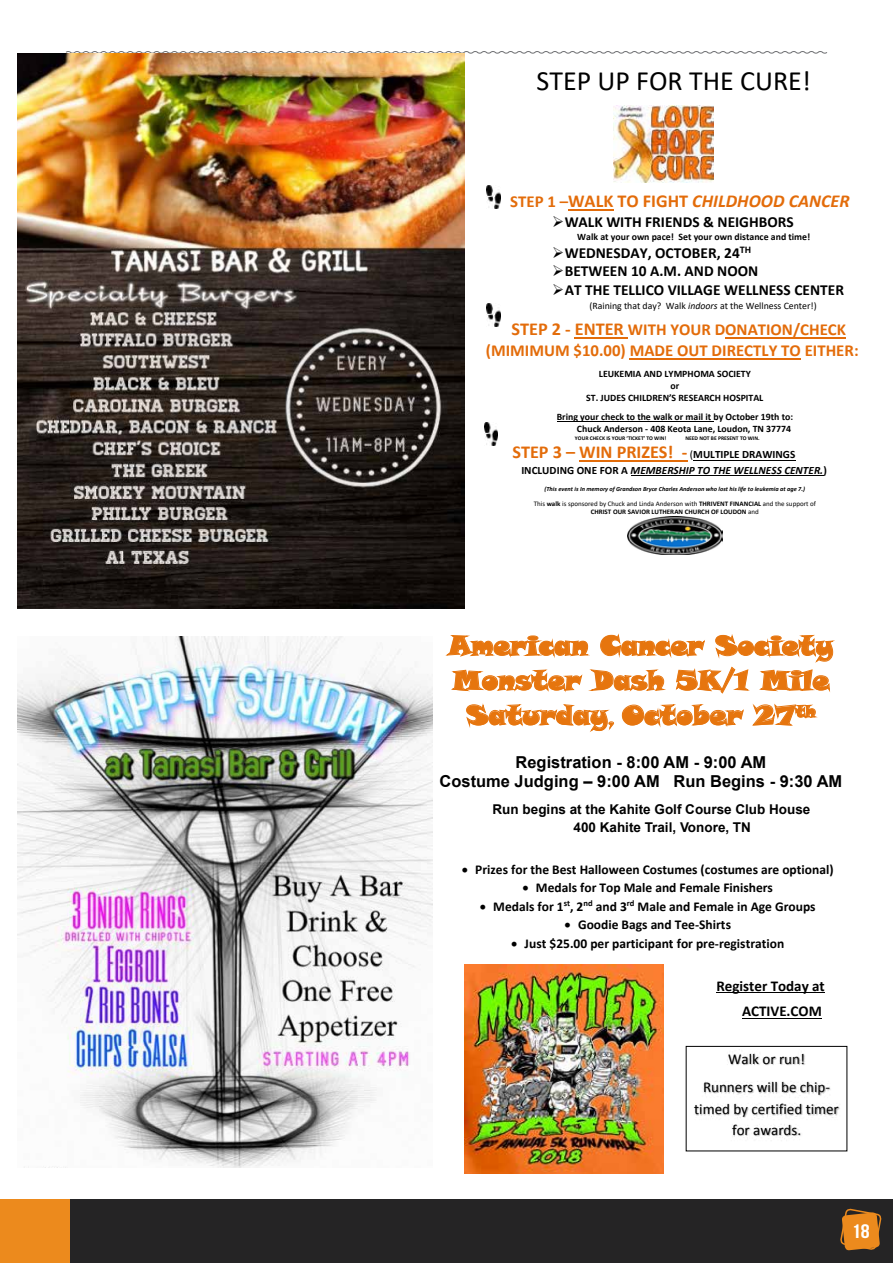
<style>
.page{position:relative;width:893px;height:1263px;background:#fff}
.page>*{position:absolute;margin:0;border:0;box-sizing:border-box;transform-origin:0 0}
.t1{font:27.9px "Calibri";color:#000}
.t2{font:27px/34.7px "Snap ITC";color:#e6750e;text-align:center}
.t3{font:700 19.5px "Bebas Neue";color:#fff;scale:1.15 1}
.t4{font:700 18.15px "Calibri";color:#e36c0a}
.t5{font:italic 700 18.15px "Calibri";color:#e36c0a}
.t6{font:700 16.8px/20.9px "Calibri";color:#e36c0a}
.t7{font:700 16.5px/19px "Arial";color:#000;text-align:center}
.t8{font:700 15.3px "Calibri";color:#000}
.t9{font:15px/27.8px "Calibri";color:#000;text-align:center}
.t10{font:700 15px/25.7px "Calibri";color:#000;text-align:right}
.t11{font:700 13.5px "Calibri";color:#000}
.t12{font:700 13.5px/17.5px "Arial";color:#000}
.t13{font:italic 700 11.1px "Calibri";color:#000}
.t14{font:700 9.9px/12px "Calibri";color:#000;text-align:center}
.t15{font:9.9px "Calibri";color:#000}
.t16{font:6.9px/8.6px "Calibri";color:#000;text-align:center}
.t17{font:italic 700 6.3px "Calibri";color:#000}
.t18{font:700 5.7px "Calibri";color:#000}
.s1{font-style:normal;font-size:16.8px}
.s2{font-style:normal}
.s3{font-style:italic}
.s4{font-size:18.15px}
.s5{font-weight:400;font-size:11.1px;color:#000}
.s6{font-size:11.1px;color:#000}
.s7{font-weight:700}
.s8{font-size:16.5px}
</style>
<div class="page">
<img style="left:17px;top:636px;width:416px;height:531px">
<div style="left:0;top:1199px;width:893px;height:64px;background:#252425"></div>
<div style="left:0;top:1200px;width:70px;height:63px;background:#ec8a1d"></div>
<svg style="left:840px;top:1208px;width:42px;height:43px"></svg>
<svg style="left:66px;top:51px;width:762px;height:3px"></svg>
<img style="left:17px;top:53px;width:447px;height:555px">
<svg style="left:445px;top:633px;width:390px;height:61px"></svg>
<svg style="left:466px;top:703px;width:148px;height:29px"></svg>
<svg style="left:622px;top:704px;width:122px;height:24px"></svg>
<svg style="left:752px;top:703px;width:65px;height:23px"></svg>
<hr style="left:716px;top:992px;width:109px;height:1px;background:#000">
<hr style="left:742px;top:1018px;width:80px;height:1px;background:#000">
<div style="left:686px;top:1046px;width:161px;height:105px;border:1px solid #000"></div>
<img style="left:728px;top:1049px;width:77px;height:16px">
<img style="left:704px;top:1081px;width:127px;height:13px">
<img style="left:686px;top:1094px;width:161px;height:34px">
<img style="left:722px;top:1116px;width:98px;height:21px">
<img style="left:464px;top:964px;width:200px;height:209px">
<hr style="left:568px;top:209px;width:45px;height:1px;background:#e36c0a">
<hr style="left:575px;top:337px;width:53px;height:2px;background:#e36c0a">
<hr style="left:725px;top:337px;width:121px;height:1px;background:#e36c0a">
<hr style="left:630px;top:358px;width:171px;height:1px;background:#e36c0a">
<hr style="left:557px;top:421px;width:156px;height:1px;background:#000">
<hr style="left:579px;top:460px;width:108px;height:2px;background:#e36c0a">
<hr style="left:693px;top:460px;width:102px;height:1px;background:#000">
<hr style="left:631px;top:475px;width:192px;height:1px;background:#000">
<img style="left:627px;top:516px;width:95px;height:38px">
<img style="left:614px;top:105px;width:99px;height:77px">
<img style="left:486px;top:186px;width:14px;height:23px">
<img style="left:486px;top:304px;width:14px;height:23px">
<img style="left:484px;top:423px;width:14px;height:22px">
<h1 class="t1" style="left:536px;top:61px;width:276px">STEP UP FOR THE CURE!</h1>
<h3 class="t5" style="left:510px;top:188px;width:341px"><span class="s1">STEP 1 –</span><span class="s2">WALK TO FIGHT</span> CHILDHOOD CANCER</h3>
<p class="t8" style="left:552px;top:211px;width:243px">➢WALK WITH FRIENDS &amp; NEIGHBORS</p>
<p class="t14" style="left:577px;top:231px;width:235px">Walk at your own pace! Set your own distance and time!</p>
<p class="t8" style="left:552px;top:242px;width:201px">➢WEDNESDAY, OCTOBER, 24<sup>TH</sup></p>
<p class="t8" style="left:552px;top:260px;width:208px">➢BETWEEN 10 A.M. AND NOON</p>
<p class="t8" style="left:552px;top:279px;width:293px">➢AT THE TELLICO VILLAGE WELLNESS CENTER</p>
<p class="t15" style="left:589px;top:298px;width:229px">(Raining that day? Walk <span class="s3">indoors</span> at the Wellness Center!)</p>
<p class="t6" style="left:486px;top:319px;width:374px;text-indent:26px"><span class="s4">STEP 2 - ENTER</span> WITH YOUR DONATION/CHECK (MIMIMUM $10.00) MADE OUT DIRECTLY TO EITHER:</p>
<p class="t14" style="left:586px;top:367px;width:179px">LEUKEMIA AND LYMPHOMA SOCIETY<br>or<br>ST. JUDES CHILDREN’S RESEARCH HOSPITAL</p>
<p class="t14" style="left:557px;top:410px;width:238px;text-align:right">Bring your check to the walk or mail it by October 19th to:<br>Chuck Anderson - 408 Keota Lane, Loudon, TN 37774</p>
<p class="t18" style="left:575px;top:434px;width:93px">YOUR CHECK IS YOUR ‘TICKET’ TO WIN!</p>
<p class="t18" style="left:685px;top:434px;width:76px">NEED NOT BE PRESENT TO WIN.</p>
<h3 class="t4" style="left:512px;top:439px;width:284px">STEP 3 – WIN PRIZES! - <span class="s5">(</span><span class="s6">MULTIPLE DRAWINGS</span></h3>
<p class="t13" style="left:521px;top:462px;width:307px"><span class="s2">INCLUDING ONE FOR A</span> MEMBERSHIP TO THE WELLNESS CENTER.<span class="s2">)</span></p>
<p class="t17" style="left:545px;top:484px;width:262px">(This event is In memory of Grandson Bryce Charles Anderson who lost his life to leukemia at age 7.)</p>
<p class="t16" style="left:534px;top:499px;width:284px">This <span class="s7">walk</span> is sponsored by Chuck and Linda Anderson with <span class="s7">THRIVENT FINANCIAL</span> and the support of<br><span class="s7">CHRIST OUR SAVIOR LUTHERAN CHURCH OF LOUDON</span> and</p>
<h2 class="t2" style="left:448px;top:628px;width:387px">American Cancer Society<br>Monster Dash 5K/1 Mile<br>Saturday<span class="s8">,</span> October 27<sup>th</sup></h2>
<p class="t7" style="left:440px;top:754px;width:404px">Registration - 8:00 AM - 9:00 AM<br>Costume Judging – 9:00 AM Run Begins - 9:30 AM</p>
<p class="t12" style="left:573px;top:801px;width:238px;text-indent:-81px">Run begins at the Kahite Golf Course Club House<br>400 Kahite Trail, Vonore, TN</p>
<p class="t11" style="left:462px;top:861px;width:373px">• Prizes for the Best Halloween Costumes (costumes are optional)</p>
<p class="t11" style="left:522px;top:879px;width:252px">• Medals for Top Male and Female Finishers</p>
<p class="t11" style="left:480px;top:898px;width:337px">• Medals for 1<sup>st</sup>, 2<sup>nd</sup> and 3<sup>rd</sup> Male and Female in Age Groups</p>
<p class="t11" style="left:565px;top:916px;width:168px">• Goodie Bags and Tee-Shirts</p>
<p class="t11" style="left:511px;top:935px;width:275px">• Just $25.00 per participant for pre-registration</p>
<p class="t10" style="left:716px;top:973px;width:110px">Register Today at<br>ACTIVE.COM</p>
<p class="t9" style="left:703px;top:1045px;width:129px">Walk or run!<br>Runners will be chip-</p>
<p class="t9" style="left:694px;top:1098px;width:146px;line-height:21.6px">timed by certified timer for awards.</p>
<h3 class="t3" style="left:852px;top:1221px;width:17px">18</h3>
</div>
